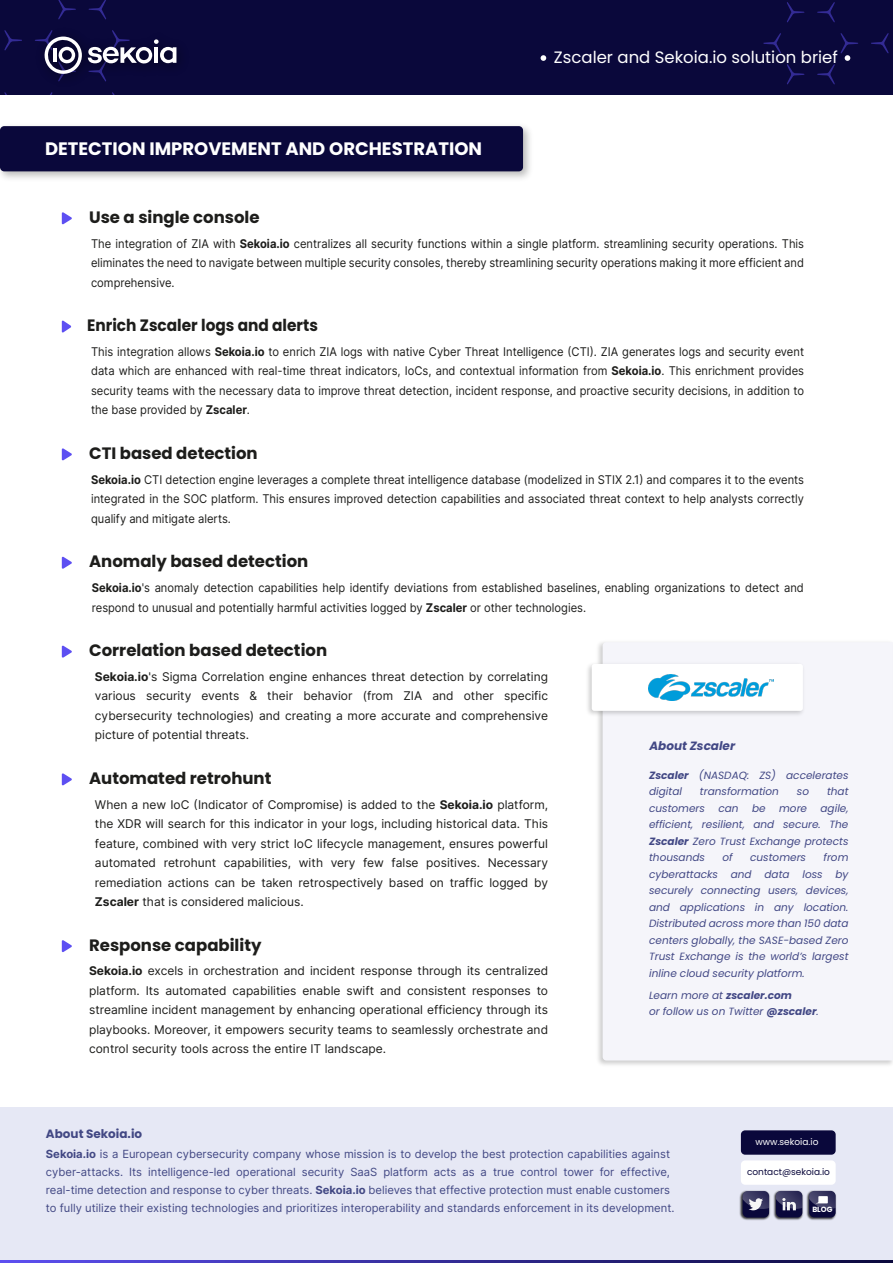
<style>
.page{position:relative;width:893px;height:1263px;background:#fff}
.page>*{position:absolute;margin:0;border:0;box-sizing:border-box;transform-origin:0 0}
.t1{font:700 18px "Poppins";color:#fff}
.t2{font:700 16.5px "Poppins";color:#1d1d1b}
.t3{font:16.5px "Poppins";color:#fff}
.t4{font:700 16.5px "Poppins";color:#1d1d1b;scale:.93 1}
.t5{font:12px/19.5px "Inter";color:#1d1d1b;text-align:justify;scale:.93 1}
.t6{font:12px/19.5px "Inter";color:#1d1d1b;text-align:justify}
.t7{font:700 12px "Poppins";color:#424884}
.t8{font:italic 700 12px "Poppins";color:#424885}
.t9{font:11.25px/18px "Inter";color:#424884}
.t10{font:italic 10.5px/16.5px "Poppins";color:#424885;text-align:justify}
.t11{font:9px "Poppins";color:#0a083b}
.t12{font:9px "Poppins";color:#fff}
.t13{font:700 7.5px "Poppins";color:#fff}
.s1{font-weight:700}
</style>
<div class="page">
<img style="left:0;top:126px;width:530px;height:53px">
<div style="left:0;top:126px;width:523px;height:45px;background:#0a083b;border-radius:4px"></div>
<div style="left:0;top:1200px;width:893px;height:63px;background:linear-gradient(to right,#5d4ff0,#0b083c)"></div>
<div style="left:0;top:1107px;width:893px;height:152px;background:#e6e8f5"></div>
<div style="left:0;top:0;width:893px;height:94px;background:#0a083b"></div>
<svg style="left:58px;top:0;width:18px;height:20px"></svg>
<svg style="left:88px;top:0;width:18px;height:20px"></svg>
<svg style="left:4px;top:30px;width:18px;height:20px"></svg>
<svg style="left:871px;top:33px;width:18px;height:21px"></svg>
<svg style="left:787px;top:2px;width:17px;height:20px"></svg>
<svg style="left:817px;top:2px;width:18px;height:20px"></svg>
<svg style="left:763px;top:33px;width:18px;height:21px"></svg>
<svg style="left:787px;top:64px;width:17px;height:20px"></svg>
<img style="left:58px;top:47px;width:120px;height:35px">
<svg style="left:88px;top:30px;width:88px;height:52px"></svg>
<svg style="left:35px;top:30px;width:47px;height:51px"></svg>
<div style="left:741px;top:1130px;width:95px;height:25px;background:#0a083b;border-radius:4px"></div>
<div style="left:741px;top:1160px;width:95px;height:25px;background:#fff;border-radius:4px"></div>
<svg style="left:817px;top:33px;width:41px;height:51px"></svg>
<svg style="left:541px;top:55px;width:5px;height:6px"></svg>
<svg style="left:62px;top:212px;width:10px;height:13px"></svg>
<svg style="left:62px;top:320px;width:9px;height:13px"></svg>
<svg style="left:62px;top:448px;width:10px;height:13px"></svg>
<svg style="left:62px;top:556px;width:10px;height:13px"></svg>
<svg style="left:62px;top:645px;width:10px;height:13px"></svg>
<svg style="left:62px;top:773px;width:10px;height:13px"></svg>
<svg style="left:62px;top:940px;width:10px;height:12px"></svg>
<img style="left:598px;top:642px;width:295px;height:423px">
<div style="left:603px;top:642px;width:290px;height:418px;background:#f5f5fa"></div>
<img style="left:588px;top:659px;width:219px;height:61px">
<div style="left:592px;top:664px;width:211px;height:47px;background:#fff;border-radius:3px"></div>
<img style="left:648px;top:674px;width:126px;height:26px">
<img style="left:739px;top:1190px;width:98px;height:31px">
<div style="left:776px;top:1191px;width:26px;height:26px;background:#0a083b;border-radius:5px"></div>
<svg style="left:776px;top:1191px;width:26px;height:19px"></svg>
<div style="left:743px;top:1191px;width:26px;height:26px;background:#0a083b;border-radius:5px"></div>
<svg style="left:743px;top:1191px;width:26px;height:19px"></svg>
<div style="left:809px;top:1191px;width:27px;height:26px;background:#0a083b;border-radius:5px"></div>
<svg style="left:809px;top:1191px;width:27px;height:18px"></svg>
<h1 class="t1" style="left:45px;top:138px;width:438px">DETECTION IMPROVEMENT AND ORCHESTRATION</h1>
<h2 class="t2" style="left:89px;top:208px;width:172px">Use a single console</h2>
<h2 class="t3" style="left:554px;top:48px;width:285px">Zscaler and Sekoia.io solution brief</h2>
<p class="t5" style="left:91px;top:233px;width:768px">The integration of ZIA with <span class="s1">Sekoia.io</span> centralizes all security functions within a single platform. streamlining security operations. This eliminates the need to navigate between multiple security consoles, thereby streamlining security operations making it more efficient and comprehensive.</p>
<h2 class="t4" style="left:87px;top:316px;width:250px">Enrich Zscaler logs and alerts</h2>
<p class="t5" style="left:91px;top:341px;width:768px">This integration allows <span class="s1">Sekoia.io</span> to enrich ZIA logs with native Cyber Threat Intelligence (CTI). ZIA generates logs and security event data which are enhanced with real-time threat indicators, IoCs, and contextual information from <span class="s1">Sekoia.io</span>. This enrichment provides security teams with the necessary data to improve threat detection, incident response, and proactive security decisions, in addition to the base provided by <span class="s1">Zscaler</span>.</p>
<h2 class="t2" style="left:89px;top:444px;width:170px">CTI based detection</h2>
<p class="t5" style="left:91px;top:469px;width:768px"><span class="s1">Sekoia.io</span> CTI detection engine leverages a complete threat intelligence database (modelized in STIX 2.1) and compares it to the events integrated in the SOC platform. This ensures improved detection capabilities and associated threat context to help analysts correctly qualify and mitigate alerts.</p>
<h2 class="t2" style="left:89px;top:552px;width:221px">Anomaly based detection</h2>
<p class="t5" style="left:92px;top:578px;width:767px"><span class="s1">Sekoia.io</span>'s anomaly detection capabilities help identify deviations from established baselines, enabling organizations to detect and respond to unusual and potentially harmful activities logged by <span class="s1">Zscaler</span> or other technologies.</p>
<h2 class="t2" style="left:89px;top:641px;width:240px">Correlation based detection</h2>
<p class="t6" style="left:95px;top:666px;width:455px"><span class="s1">Sekoia.io</span>'s Sigma Correlation engine enhances threat detection by correlating various security events &amp; their behavior (from ZIA and other specific cybersecurity technologies) and creating a more accurate and comprehensive picture of potential threats.</p>
<h2 class="t2" style="left:89px;top:769px;width:184px">Automated retrohunt</h2>
<p class="t6" style="left:95px;top:794px;width:455px">When a new IoC (Indicator of Compromise) is added to the <span class="s1">Sekoia.io</span> platform, the XDR will search for this indicator in your logs, including historical data. This feature, combined with very strict IoC lifecycle management, ensures powerful automated retrohunt capabilities, with very few false positives. Necessary remediation actions can be taken retrospectively based on traffic logged by <span class="s1">Zscaler</span> that is considered malicious.</p>
<h2 class="t2" style="left:89px;top:935px;width:174px">Response capability</h2>
<p class="t6" style="left:89px;top:961px;width:460px"><span class="s1">Sekoia.io</span> excels in orchestration and incident response through its centralized platform. Its automated capabilities enable swift and consistent responses to streamline incident management by enhancing operational efficiency through its playbooks. Moreover, it empowers security teams to seamlessly orchestrate and control security tools across the entire IT landscape.</p>
<p class="t8" style="left:649px;top:739px;width:87px">About Zscaler</p>
<p class="t10" style="left:649px;top:767px;width:201px"><span class="s1">Zscaler</span> (NASDAQ: ZS) accelerates digital</p>
<p class="t10" style="left:700px;top:783px;width:80px">transformation</p>
<p class="t10" style="left:797px;top:783px;width:14px">so</p>
<p class="t10" style="left:827px;top:783px;width:23px">that</p>
<p class="t10" style="left:649px;top:800px;width:57px">customers</p>
<p class="t10" style="left:718px;top:800px;width:22px">can</p>
<p class="t10" style="left:752px;top:800px;width:15px">be</p>
<p class="t10" style="left:779px;top:800px;width:29px">more</p>
<p class="t10" style="left:649px;top:800px;width:201px;text-indent:171px">agile, efficient, resilient, and secure. The <span class="s1">Zscaler</span> Zero Trust Exchange protects thousands</p>
<p class="t10" style="left:649px;top:849px;width:201px;text-indent:174px">from cyberattacks and data loss by securely connecting users, devices, and applications in any location.<br>Distributed across more than 150 data centers globally, the SASE-based Zero Trust Exchange is the world’s largest inline cloud security platform.</p>
<p class="t10" style="left:722px;top:849px;width:12px">of</p>
<p class="t10" style="left:750px;top:849px;width:57px">customers</p>
<p class="t10" style="left:649px;top:987px;width:144px">Learn more at <span class="s1">zscaler.com</span></p>
<p class="t10" style="left:649px;top:1003px;width:171px">or follow us on Twitter <span class="s1">@zscaler</span>.</p>
<p class="t7" style="left:46px;top:1127px;width:98px">About Sekoia.io</p>
<p class="t9" style="left:46px;top:1145px;width:630px"><span class="s1">Sekoia.io</span> is a European cybersecurity company whose mission is to develop the best protection capabilities against cyber-attacks. Its intelligence-led operational security SaaS platform acts as a true control tower for effective, real-time detection and response to cyber threats. <span class="s1">Sekoia.io</span> believes that effective protection must enable customers to fully utilize their existing technologies and prioritizes interoperability and standards enforcement in its development.</p>
<p class="t12" style="left:755px;top:1136px;width:64px">www.sekoia.io</p>
<p class="t11" style="left:747px;top:1166px;width:85px">contact@sekoia.io</p>
<p class="t13" style="left:812px;top:1204px;width:22px">BLOG</p>
</div>
